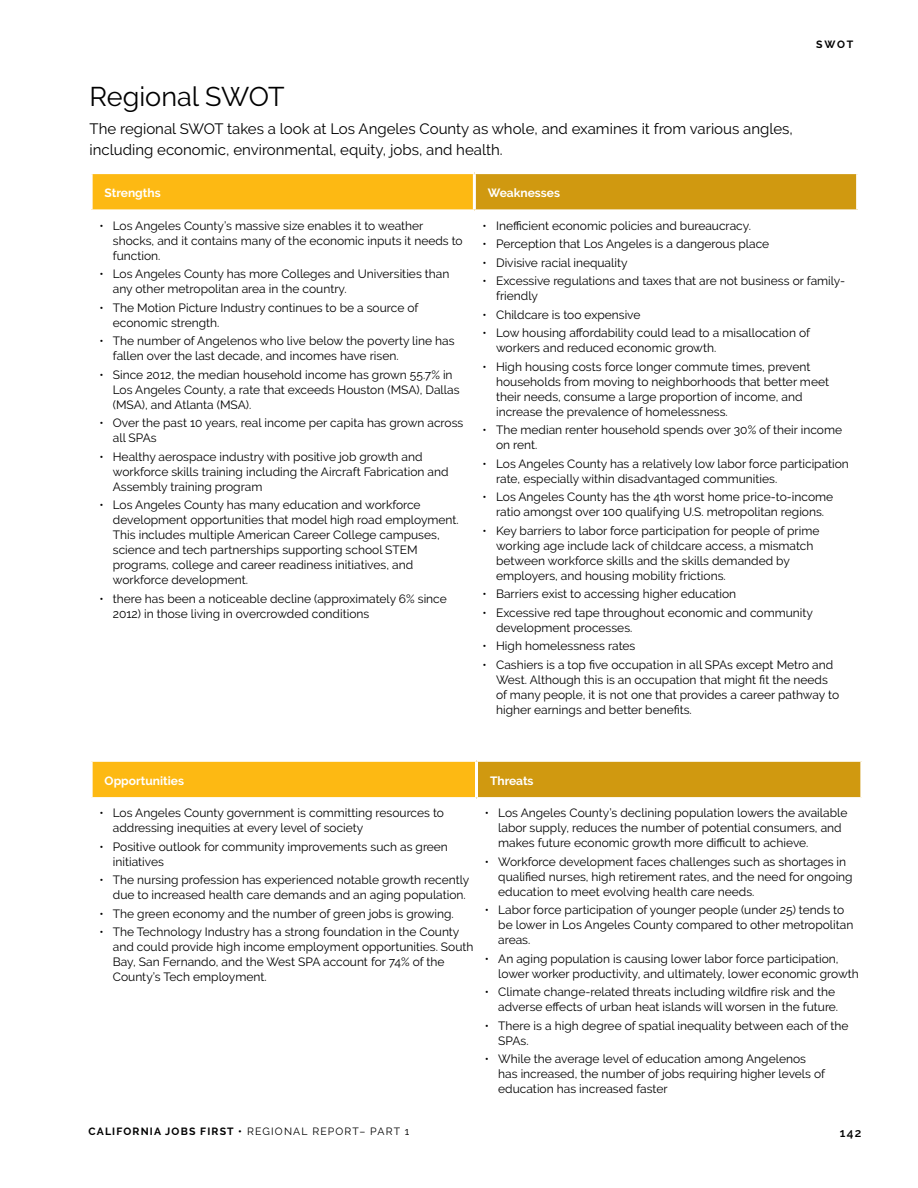
<style>
.page{position:relative;width:918px;height:1188px;background:#fff}
.page>*{position:absolute;margin:0;border:0;box-sizing:border-box;transform-origin:0 0}
.t1{font:27px "Raleway";color:#000}
.t2{font:15px/21px "Raleway";color:#000}
.t3{font:12px/15px "Raleway";color:#000}
.t4{font:700 12px "Raleway";color:#fff}
.t5{font:600 12px "Raleway";color:#000}
.t6{font:700 10.5px "Raleway";letter-spacing:.11em;color:#000}
.s1{font-weight:400}
</style>
<div class="page">
<div style="left:91px;top:173px;width:383px;height:38px;background:#fdb913"></div>
<div style="left:474px;top:173px;width:384px;height:38px;background:#d09910"></div>
<hr style="left:473px;top:174px;width:3px;height:35px;background:#fff">
<hr style="left:90px;top:171px;width:384px;height:3px;background:#fff">
<hr style="left:90px;top:174px;width:3px;height:35px;background:#fff">
<hr style="left:474px;top:171px;width:385px;height:3px;background:#fff">
<hr style="left:856px;top:174px;width:3px;height:35px;background:#fff">
<hr style="left:90px;top:209px;width:384px;height:3px;background:#fff">
<hr style="left:474px;top:209px;width:385px;height:3px;background:#fff">
<div style="left:91px;top:760px;width:386px;height:39px;background:#fdb913"></div>
<div style="left:477px;top:760px;width:385px;height:39px;background:#d09910"></div>
<hr style="left:475px;top:762px;width:3px;height:35px;background:#fff">
<hr style="left:90px;top:759px;width:387px;height:3px;background:#fff">
<hr style="left:90px;top:762px;width:3px;height:35px;background:#fff">
<hr style="left:477px;top:759px;width:386px;height:3px;background:#fff">
<hr style="left:860px;top:762px;width:3px;height:35px;background:#fff">
<hr style="left:90px;top:797px;width:387px;height:3px;background:#fff">
<hr style="left:477px;top:797px;width:386px;height:3px;background:#fff">
<p class="t6" style="left:816px;top:38px;width:39px">SWOT</p>
<h1 class="t1" style="left:90px;top:81px;width:196px">Regional SWOT</h1>
<p class="t2" style="left:90px;top:118px;width:705px">The regional SWOT takes a look at Los Angeles County as whole, and examines it from various angles, including economic, environmental, equity, jobs, and health.</p>
<p class="t4" style="left:105px;top:186px;width:58px">Strengths</p>
<p class="t4" style="left:488px;top:186px;width:74px">Weaknesses</p>
<p class="t3" style="left:113px;top:218px;width:351px;text-indent:-14px">• Los Angeles County’s massive size enables it to weather shocks, and it contains many of the economic inputs it needs to function.</p>
<p class="t3" style="left:113px;top:266px;width:338px;text-indent:-14px">• Los Angeles County has more Colleges and Universities than any other metropolitan area in the country.</p>
<p class="t3" style="left:113px;top:300px;width:307px;text-indent:-14px">• The Motion Picture Industry continues to be a source of economic strength.</p>
<p class="t3" style="left:113px;top:333px;width:343px;text-indent:-14px">• The number of Angelenos who live below the poverty line has fallen over the last decade, and incomes have risen.</p>
<p class="t3" style="left:113px;top:367px;width:348px;text-indent:-14px">• Since 2012, the median household income has grown 55.7% in<br>Los Angeles County, a rate that exceeds Houston (MSA), Dallas (MSA), and Atlanta (MSA).</p>
<p class="t3" style="left:113px;top:415px;width:352px;text-indent:-14px">• Over the past 10 years, real income per capita has grown across all SPAs</p>
<p class="t3" style="left:113px;top:449px;width:337px;text-indent:-14px">• Healthy aerospace industry with positive job growth and workforce skills training including the Aircraft Fabrication and<br>Assembly training program</p>
<p class="t3" style="left:113px;top:497px;width:347px;text-indent:-14px">• Los Angeles County has many education and workforce development opportunities that model high road employment.<br>This includes multiple American Career College campuses, science and tech partnerships supporting school STEM programs, college and career readiness initiatives, and workforce development.</p>
<p class="t3" style="left:113px;top:591px;width:336px;text-indent:-14px">• there has been a noticeable decline (approximately 6% since<br>2012) in those living in overcrowded conditions</p>
<p class="t3" style="left:483px;top:218px;width:270px">• Inefficient economic policies and bureaucracy.</p>
<p class="t3" style="left:483px;top:236px;width:288px">• Perception that Los Angeles is a dangerous place</p>
<p class="t3" style="left:483px;top:255px;width:146px">• Divisive racial inequality</p>
<p class="t3" style="left:496px;top:273px;width:351px;text-indent:-14px">• Excessive regulations and taxes that are not business or family&shy;friendly</p>
<p class="t3" style="left:483px;top:307px;width:159px">• Childcare is too expensive</p>
<p class="t3" style="left:496px;top:325px;width:315px;text-indent:-14px">• Low housing affordability could lead to a misallocation of workers and reduced economic growth.</p>
<p class="t3" style="left:496px;top:359px;width:334px;text-indent:-14px">• High housing costs force longer commute times, prevent households from moving to neighborhoods that better meet their needs, consume a large proportion of income, and increase the prevalence of homelessness.</p>
<p class="t3" style="left:496px;top:422px;width:347px;text-indent:-14px">• The median renter household spends over 30% of their income on rent.</p>
<p class="t3" style="left:496px;top:456px;width:354px;text-indent:-14px">• Los Angeles County has a relatively low labor force participation rate, especially within disadvantaged communities.</p>
<p class="t3" style="left:483px;top:489px;width:352px;text-align:center">• Los Angeles County has the 4th worst home price-to-income ratio amongst over 100 qualifying U.S. metropolitan regions.</p>
<p class="t3" style="left:496px;top:523px;width:325px;text-indent:-14px">• Key barriers to labor force participation for people of prime working age include lack of childcare access, a mismatch between workforce skills and the skills demanded by employers, and housing mobility frictions.</p>
<p class="t3" style="left:483px;top:586px;width:255px">• Barriers exist to accessing higher education</p>
<p class="t3" style="left:496px;top:605px;width:318px;text-indent:-14px">• Excessive red tape throughout economic and community development processes.</p>
<p class="t3" style="left:483px;top:638px;width:154px">• High homelessness rates</p>
<p class="t3" style="left:496px;top:657px;width:345px;text-indent:-14px">• Cashiers is a top five occupation in all SPAs except Metro and West. Although this is an occupation that might fit the needs of many people, it is not one that provides a career pathway to higher earnings and better benefits.</p>
<p class="t4" style="left:105px;top:774px;width:81px">Opportunities</p>
<p class="t4" style="left:490px;top:774px;width:45px">Threats</p>
<p class="t3" style="left:113px;top:806px;width:333px;text-indent:-14px">• Los Angeles County government is committing resources to addressing inequities at every level of society</p>
<p class="t3" style="left:113px;top:839px;width:337px;text-indent:-14px">• Positive outlook for community improvements such as green initiatives</p>
<p class="t3" style="left:99px;top:873px;width:371px;text-align:right">• The nursing profession has experienced notable growth recently due to increased health care demands and an aging population.</p>
<p class="t3" style="left:99px;top:906px;width:356px">• The green economy and the number of green jobs is growing.</p>
<p class="t3" style="left:113px;top:925px;width:362px;text-indent:-14px">• The Technology Industry has a strong foundation in the County and could provide high income employment opportunities. South Bay, San Fernando, and the West SPA account for 74% of the County’s Tech employment.</p>
<p class="t3" style="left:498px;top:806px;width:351px;text-indent:-14px">• Los Angeles County’s declining population lowers the available labor supply, reduces the number of potential consumers, and makes future economic growth more difficult to achieve.</p>
<p class="t3" style="left:498px;top:854px;width:356px;text-indent:-14px">• Workforce development faces challenges such as shortages in qualified nurses, high retirement rates, and the need for ongoing education to meet evolving health care needs.</p>
<p class="t3" style="left:498px;top:903px;width:357px;text-indent:-14px">• Labor force participation of younger people (under 25) tends to be lower in Los Angeles County compared to other metropolitan areas.</p>
<p class="t3" style="left:498px;top:951px;width:362px;text-indent:-14px">• An aging population is causing lower labor force participation, lower worker productivity, and ultimately, lower economic growth</p>
<p class="t3" style="left:485px;top:985px;width:355px;text-align:right">• Climate change-related threats including wildfire risk and the adverse effects of urban heat islands will worsen in the future.</p>
<p class="t3" style="left:498px;top:1018px;width:352px;text-indent:-14px">• There is a high degree of spatial inequality between each of the<br>SPAs.</p>
<p class="t3" style="left:498px;top:1052px;width:328px;text-indent:-14px">• While the average level of education among Angelenos has increased, the number of jobs requiring higher levels of education has increased faster</p>
<p class="t6" style="left:89px;top:1126px;width:322px">CALIFORNIA JOBS FIRST • <span class="s1">REGIONAL REPORT– PART 1</span></p>
<p class="t5" style="left:840px;top:1126px;width:23px">142</p>
</div>
